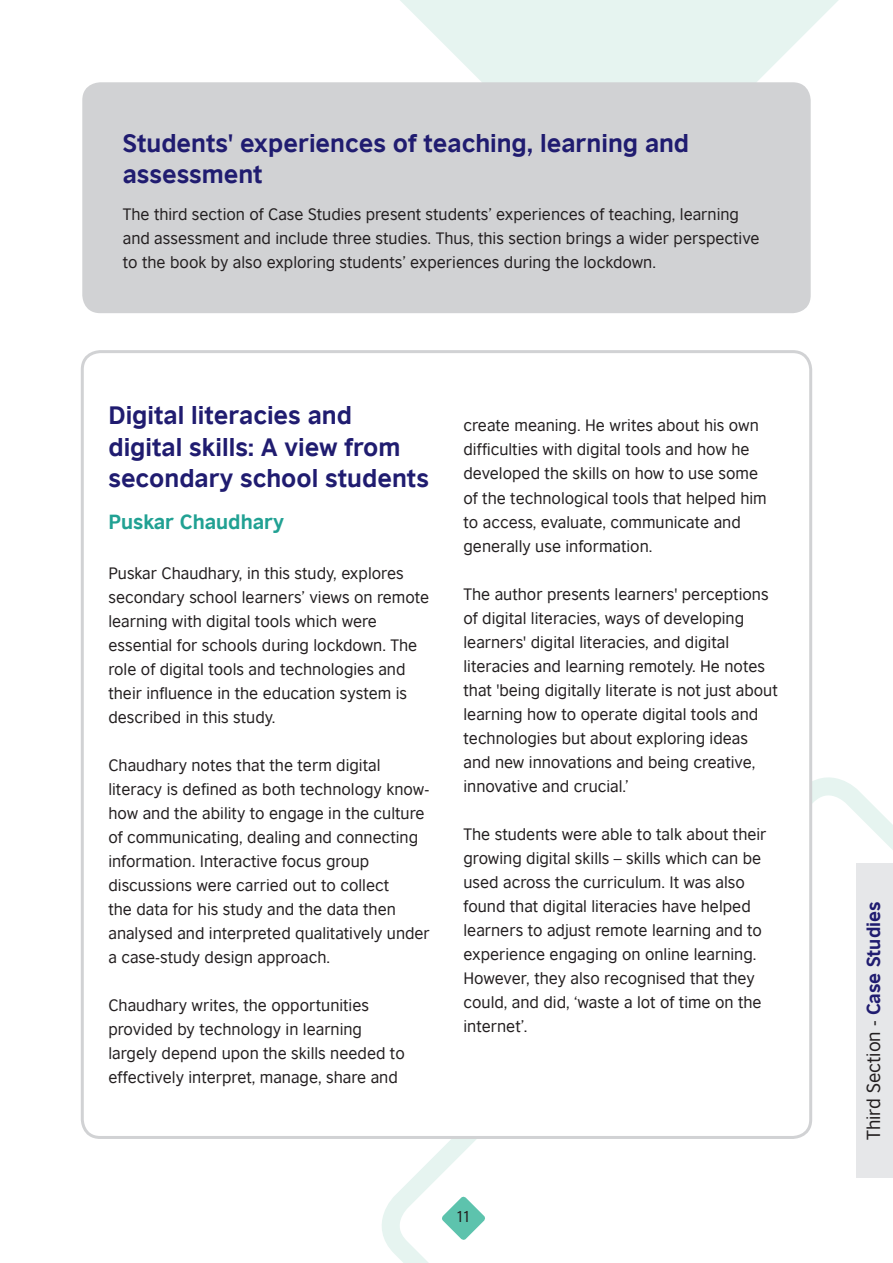
<style>
.page{position:relative;width:893px;height:1263px;background:#fff}
.page>*{position:absolute;margin:0;border:0;box-sizing:border-box;transform-origin:0 0}
.subhead{font:700 24px/31.5px "British Council Sans";color:#201c70}
.subhead-2{font:700 19.5px "British Council Sans";color:#21a193}
.t1{font:18px "British Council Sans";color:#231f20}
.body{font:15.75px/24px "British Council Sans";color:#231f20}
.t2{font:15px "British Council Sans";color:#231f20}
.s1{font-weight:700;color:#201c70}
</style>
<div class="page">
<svg style="left:400px;top:0;width:438px;height:85px;fill:#e6f4f0"></svg>
<svg style="left:382px;top:777px;width:511px;height:486px"></svg>
<div style="left:82px;top:82px;width:729px;height:231px;background:#d1d2d4;border-radius:18px"></div>
<div style="left:82px;top:352px;width:729px;height:785px;background:#fff;border-radius:18px"></div>
<div style="left:81px;top:350px;width:731px;height:789px;border:3px solid #d1d2d4;border-radius:18px"></div>
<div style="left:856px;top:863px;width:37px;height:315px;background:#e6e7e9"></div>
<p class="subhead" style="left:123px;top:124px;width:568px">Students' experiences of teaching, learning and assessment</p>
<p class="body" style="left:123px;top:201px;width:638px">The third section of Case Studies present students’ experiences of teaching, learning and assessment and include three studies. Thus, this section brings a wider perspective to the book by also exploring students’ experiences during the lockdown.</p>
<p class="subhead" style="left:108px;top:397px;width:322px">Digital literacies and digital skills: A view from secondary school students</p>
<p class="subhead-2" style="left:108px;top:505px;width:177px">Puskar Chaudhary</p>
<p class="body" style="left:108px;top:560px;width:322px">Puskar Chaudhary, in this study, explores secondary school learners’ views on remote learning with digital tools which were essential for schools during lockdown. The role of digital tools and technologies and their influence in the education system is described in this study.</p>
<p class="body" style="left:108px;top:752px;width:323px">Chaudhary notes that the term digital literacy is defined as both technology know&shy;how and the ability to engage in the culture of communicating, dealing and connecting information. Interactive focus group discussions were carried out to collect<br>the data for his study and the data then analysed and interpreted qualitatively under a case-study design approach.</p>
<p class="body" style="left:108px;top:992px;width:298px">Chaudhary writes, the opportunities provided by technology in learning largely depend upon the skills needed to effectively interpret, manage, share and</p>
<p class="body" style="left:463px;top:412px;width:305px">create meaning. He writes about his own difficulties with digital tools and how he developed the skills on how to use some of the technological tools that helped him to access, evaluate, communicate and generally use information.</p>
<p class="body" style="left:463px;top:580px;width:316px">The author presents learners' perceptions of digital literacies, ways of developing learners' digital literacies, and digital literacies and learning remotely. He notes that 'being digitally literate is not just about learning how to operate digital tools and technologies but about exploring ideas and new innovations and being creative, innovative and crucial.’</p>
<p class="body" style="left:463px;top:820px;width:305px">The students were able to talk about their growing digital skills – skills which can be used across the curriculum. It was also found that digital literacies have helped learners to adjust remote learning and to experience engaging on online learning.<br>However, they also recognised that they could, and did, ‘waste a lot of time on the internet’.</p>
<p class="t2" style="left:456px;top:1204px;width:17px">11</p>
<p class="t1" style="left:858px;top:1140px;width:240px;rotate:-90deg">Third Section - <span class="s1">Case Studies</span></p>
</div>
